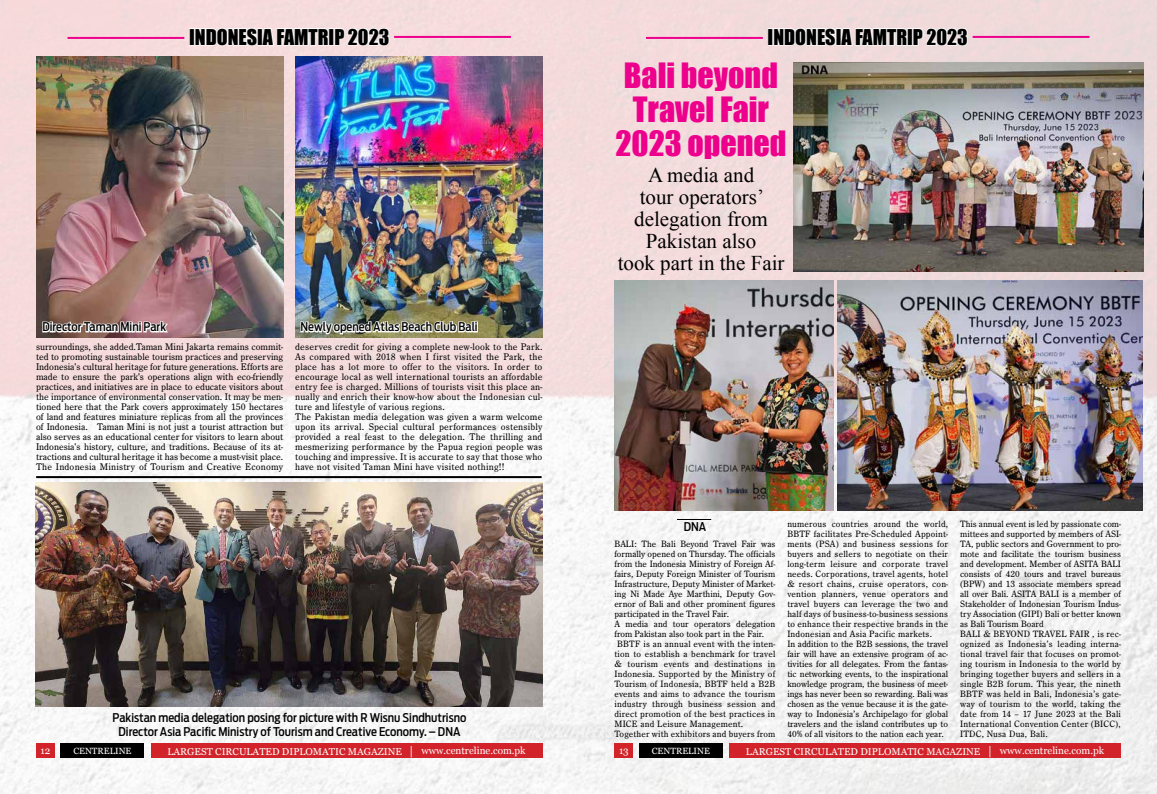
<style>
.page{position:relative;width:1157px;height:794px;background:#fff}
.page>*{position:absolute;margin:0;border:0;box-sizing:border-box;transform-origin:0 0}
.t1{font:32px/34px "Impact";color:#ec008c;text-align:center}
.t2{font:21px/22px "Times New Roman";color:#000;text-align:center}
.t3{font:20px "Impact";color:#000}
.t4{font:500 12px/14.4px "Antenna Cond";color:#000;text-align:center}
.t5{font:10px/10px "Century Old Sty TEE";letter-spacing:.02em;color:#000;text-align:justify}
.t6{font:10px "Georgia";color:#fff}
.t7{font:9.5px/10px "Century Old Sty TEE";letter-spacing:.01em;color:#000}
.t8{font:9px "Georgia";color:#fff}
.s1{font-size:12px}
</style>
<div class="page">
<img style="left:0;top:0;width:1157px;height:794px">
<div style="left:36px;top:743px;width:19px;height:15px;background:#d2232a"></div>
<div style="left:151px;top:743px;width:391px;height:15px;background:#d2232a"></div>
<div style="left:61px;top:743px;width:83px;height:15px;background:#000"></div>
<div style="left:614px;top:743px;width:19px;height:15px;background:#d2232a"></div>
<div style="left:729px;top:743px;width:392px;height:15px;background:#d2232a"></div>
<div style="left:639px;top:743px;width:83px;height:15px;background:#000"></div>
<div style="left:767px;top:28px;width:6px;height:18px;border:2px solid #fff"></div>
<svg style="left:772px;top:9px;width:197px;height:39px"></svg>
<hr style="left:646px;top:37px;width:117px;height:2px;background:#ec008c">
<hr style="left:972px;top:36px;width:117px;height:2px;background:#ec008c">
<div style="left:189px;top:28px;width:6px;height:18px;border:2px solid #fff"></div>
<svg style="left:194px;top:9px;width:196px;height:39px"></svg>
<hr style="left:67px;top:37px;width:117px;height:2px;background:#ec008c">
<hr style="left:394px;top:36px;width:117px;height:2px;background:#ec008c">
<img style="left:36px;top:57px;width:247px;height:280px">
<img style="left:295px;top:57px;width:247px;height:280px">
<img style="left:36px;top:482px;width:506px;height:224px">
<img style="left:793px;top:63px;width:350px;height:208px">
<img style="left:614px;top:280px;width:219px;height:230px">
<img style="left:838px;top:280px;width:304px;height:230px">
<hr style="left:677px;top:519px;width:34px;height:1px;background:#000">
<hr style="left:36px;top:476px;width:505px;height:2px;background:#000">
<svg style="left:299px;top:317px;width:179px;height:21px"></svg>
<svg style="left:41px;top:312px;width:129px;height:24px"></svg>
<h3 class="t3" style="left:189px;top:21px;width:202px">INDONESIA FAMTRIP 2023</h3>
<h3 class="t3" style="left:767px;top:21px;width:202px">INDONESIA FAMTRIP 2023</h3>
<p class="t4" style="left:43px;top:320px;width:125px">Director Taman Mini Park</p>
<p class="t4" style="left:300px;top:320px;width:178px">Newly opened Atlas Beach Club Bali</p>
<p class="t5" style="left:36px;top:342px;width:249px">surroundings, she added.Taman Mini Jakarta remains commit&shy;ted to promoting sustainable tourism practices and preserving Indonesia's cultural heritage for future generations. Efforts are made to ensure the park's operations align with eco-friendly practices, and initiatives are in place to educate visitors about the importance of environmental conservation. It may be men&shy;tioned here that the Park covers approximately 150 hectares of land and features miniature replicas from all the provinces of Indonesia. Taman Mini is not just a tourist attraction but also serves as an educational center for visitors to learn about Indonesia's history, culture, and traditions. Because of its at&shy;tractions and cultural heritage it has become a must-visit place.<br>The Indonesia Ministry of Tourism and Creative Economy</p>
<p class="t5" style="left:295px;top:342px;width:249px;text-align:left">deserves credit for giving a complete new-look to the Park.<br>As compared with 2018 when I first visited the Park, the place has a lot more to offer to the visitors. In order to encourage local as well international tourists an affordable entry fee is charged. Millions of tourists visit this place an&shy;nually and enrich their know-how about the Indonesian cul&shy;ture and lifestyle of various regions.<br>The Pakistan media delegation was given a warm welcome upon its arrival. Special cultural performances ostensibly provided a real feast to the delegation. The thrilling and mesmerizing performance by the Papua region people was touching and impressive. It is accurate to say that those who have not visited Taman Mini have visited nothing!!</p>
<p class="t4" style="left:113px;top:710px;width:355px">Pakistan media delegation posing for picture with R Wisnu Sindhutrisno<br>Director Asia Pacific Ministry of Tourism and Creative Economy. – DNA</p>
<h1 class="t1" style="left:615px;top:58px;width:172px">Bali beyond<br>Travel Fair<br>2023 opened</h1>
<h2 class="t2" style="left:617px;top:163px;width:168px">A media and<br>tour operators’ delegation from<br>Pakistan also<br>took part in the Fair</h2>
<p class="t4" style="left:683px;top:519px;width:24px">DNA</p>
<p class="t7" style="left:614px;top:539px;width:162px">BALI: The Bali Beyond Travel Fair was formally opened on Thursday. The officials from the Indonesia Ministry of Foreign Af&shy;fairs, Deputy Foreign Minister of Tourism Infrastructure, Deputy Minister of Market&shy;ing Ni Made Aye Marthini, Deputy Gov&shy;ernor of Bali and other prominent figures participated in the Travel Fair.<br>A media and tour operators delegation from Pakistan also took part in the Fair.<br>BBTF is an annual event with the inten&shy;tion to establish a benchmark for travel &amp; tourism events and destinations in Indonesia. Supported by the Ministry of Tourism of Indonesia, BBTF held a B2B events and aims to advance the tourism industry through business session and direct promotion of the best practices in MICE and Leisure Management.<br>Together with exhibitors and buyers from</p>
<p class="t7" style="left:787px;top:519px;width:162px">numerous countries around the world, BBTF facilitates Pre-Scheduled Appoint&shy;ments (PSA) and business sessions for buyers and sellers to negotiate on their long-term leisure and corporate travel needs. Corporations, travel agents, hotel &amp; resort chains, cruise operators, con&shy;vention planners, venue operators and travel buyers can leverage the two and half days of business-to-business sessions to enhance their respective brands in the Indonesian and Asia Pacific markets.<br>In addition to the B2B sessions, the travel fair will have an extensive program of ac&shy;tivities for all delegates. From the fantas&shy;tic networking events, to the inspirational knowledge program, the business of meet&shy;ings has never been so rewarding. Bali was chosen as the venue because it is the gate&shy;way to Indonesia’s Archipelago for global travelers and the island contributes up to 40% of all visitors to the nation each year.</p>
<p class="t7" style="left:960px;top:519px;width:162px">This annual event is led by passionate com&shy;mittees and supported by members of ASI-TA, public sectors and Government to pro&shy;mote and facilitate the tourism business and development. Member of ASITA BALI consists of 420 tours and travel bureaus (BPW) and 13 associate members spread all over Bali. ASITA BALI is a member of Stakeholder of Indonesian Tourism Indus&shy;try Association (GIPI) Bali or better known as Bali Tourism Board<br>BALI &amp; BEYOND TRAVEL FAIR , is rec&shy;ognized as Indonesia’s leading interna&shy;tional travel fair that focuses on promot&shy;ing tourism in Indonesia to the world by bringing together buyers and sellers in a single B2B forum. This year, the nineth BBTF was held in Bali, Indonesia’s gate&shy;way of tourism to the world, taking the date from 14 – 17 June 2023 at the Bali International Convention Center (BICC), ITDC, Nusa Dua, Bali.</p>
<p class="t6" style="left:40px;top:744px;width:11px">12</p>
<p class="t8" style="left:73px;top:746px;width:13px">Centreline</p>
<p class="t6" style="left:167px;top:745px;width:360px">LARGEST CIRCULATED DIPLOMATIC MAGAZINE <span class="s1">|</span> www.centreline.com.pk</p>
<p class="t6" style="left:619px;top:744px;width:11px">13</p>
<p class="t8" style="left:652px;top:746px;width:13px">Centreline</p>
<p class="t6" style="left:746px;top:745px;width:360px">LARGEST CIRCULATED DIPLOMATIC MAGAZINE <span class="s1">|</span> www.centreline.com.pk</p>
</div>
